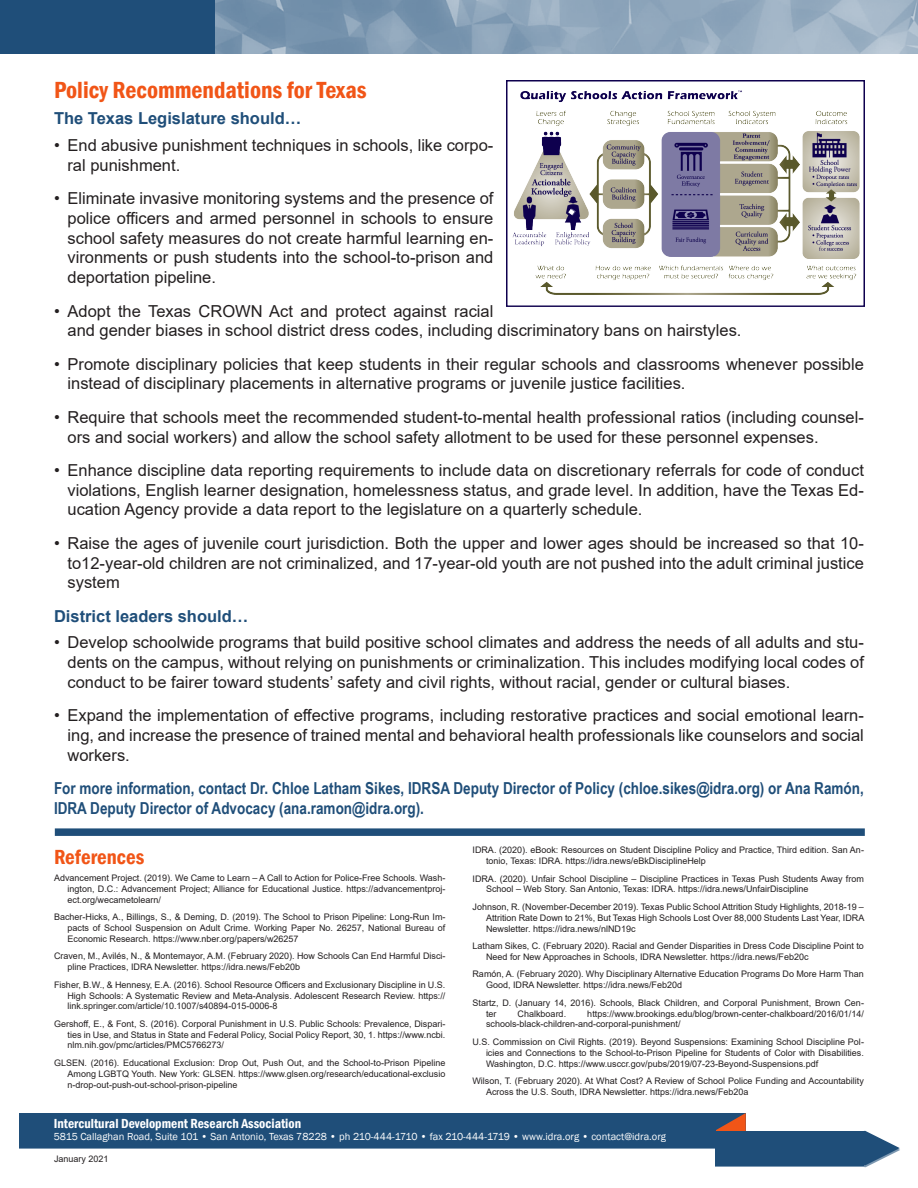
<style>
.page{position:relative;width:918px;height:1188px;background:#fff}
.page>*{position:absolute;margin:0;border:0;box-sizing:border-box;transform-origin:0 0}
.Paragraph_Style_2{font:600 condensed 24px "Franklin Gothic";color:#f15517}
.Paragraph_Style_2-2{font:600 condensed 21px "Franklin Gothic";color:#f15517}
.t1{font:16.5px/19.8px "Arial";color:#231f20;text-align:justify}
.t2{font:700 16.5px/19.8px "Arial Narrow";color:#1f4e79}
.Paragraph_Style_2-3{font:700 16.5px "Arial";color:#1f4e79}
.t3{font:600 condensed 13.5px "Franklin Gothic";color:#fff}
.t4{font:10.5px "Franklin Gothic";color:#fff}
.Paragraph_Style_5{font:9px/10.8px "Arial";color:#231f20}
</style>
<div class="page">
<div style="left:19px;top:1114px;width:727px;height:35px;background:#7d98b1"></div>
<div style="left:716px;top:1133px;width:148px;height:34px;background:#1f4e79"></div>
<svg style="left:809px;top:1131px;width:91px;height:36px"></svg>
<div style="left:19px;top:1113px;width:727px;height:35px;background:#1f4e79"></div>
<svg style="left:716px;top:1113px;width:30px;height:18px"></svg>
<div style="left:715px;top:1131px;width:149px;height:34px;background:#1f4e79"></div>
<img style="left:214px;top:0;width:704px;height:54px">
<div style="left:0;top:0;width:214px;height:54px;background:#1f4e79"></div>
<div style="left:55px;top:828px;width:810px;height:8px;background:#1f4e79"></div>
<img style="left:507px;top:81px;width:357px;height:226px">
<p class="Paragraph_Style_2" style="left:54px;top:74px;width:314px">Policy Recommendations for Texas</p>
<p class="Paragraph_Style_2-3" style="left:54px;top:107px;width:249px">The Texas Legislature should…</p>
<p class="t1" style="left:68px;top:135px;width:427px;text-indent:-14px">• End abusive punishment techniques in schools, like corpo&shy;ral punishment.</p>
<p class="t1" style="left:68px;top:188px;width:427px;text-indent:-14px">• Eliminate invasive monitoring systems and the presence of police officers and armed personnel in schools to ensure school safety measures do not create harmful learning en&shy;vironments or push students into the school-to-prison and deportation pipeline.</p>
<p class="t1" style="left:68px;top:301px;width:676px;text-indent:-14px">• Adopt the Texas CROWN Act and protect against racial<br>and gender biases in school district dress codes, including discriminatory bans on hairstyles.</p>
<p class="t1" style="left:68px;top:354px;width:798px;text-indent:-14px">• Promote disciplinary policies that keep students in their regular schools and classrooms whenever possible instead of disciplinary placements in alternative programs or juvenile justice facilities.</p>
<p class="t1" style="left:68px;top:407px;width:798px;text-indent:-14px">• Require that schools meet the recommended student-to-mental health professional ratios (including counsel&shy;ors and social workers) and allow the school safety allotment to be used for these personnel expenses.</p>
<p class="t1" style="left:68px;top:460px;width:798px;text-indent:-14px">• Enhance discipline data reporting requirements to include data on discretionary referrals for code of conduct violations, English learner designation, homelessness status, and grade level. In addition, have the Texas Ed&shy;ucation Agency provide a data report to the legislature on a quarterly schedule.</p>
<p class="t1" style="left:68px;top:533px;width:798px;text-indent:-14px">• Raise the ages of juvenile court jurisdiction. Both the upper and lower ages should be increased so that 10- to12-year-old children are not criminalized, and 17-year-old youth are not pushed into the adult criminal justice system</p>
<p class="Paragraph_Style_2-3" style="left:54px;top:604px;width:196px">District leaders should…</p>
<p class="t1" style="left:68px;top:632px;width:798px;text-indent:-14px">• Develop schoolwide programs that build positive school climates and address the needs of all adults and stu&shy;dents on the campus, without relying on punishments or criminalization. This includes modifying local codes of conduct to be fairer toward students’ safety and civil rights, without racial, gender or cultural biases.</p>
<p class="t1" style="left:68px;top:705px;width:798px;text-indent:-14px">• Expand the implementation of effective programs, including restorative practices and social emotional learn&shy;ing, and increase the presence of trained mental and behavioral health professionals like counselors and social workers.</p>
<p class="t2" style="left:54px;top:777px;width:811px">For more information, contact Dr. Chloe Latham Sikes, IDRSA Deputy Director of Policy (chloe.sikes@idra.org) or Ana Ramón,<br>IDRA Deputy Director of Advocacy (ana.ramon@idra.org).</p>
<p class="Paragraph_Style_2-2" style="left:54px;top:842px;width:92px">References</p>
<p class="Paragraph_Style_5" style="left:68px;top:872px;width:379px;text-align:justify;text-indent:-14px">Advancement Project. (2019). We Came to Learn – A Call to Action for Police-Free Schools. Wash&shy;ington, D.C.: Advancement Project; Alliance for Educational Justice. https://advancementproj&shy;ect.org/wecametolearn/</p>
<p class="Paragraph_Style_5" style="left:68px;top:912px;width:379px;text-align:justify;text-indent:-14px">Bacher-Hicks, A., Billings, S., &amp; Deming, D. (2019). The School to Prison Pipeline: Long-Run Im&shy;pacts of School Suspension on Adult Crime. Working Paper No. 26257, National Bureau of Economic Research. https://www.nber.org/papers/w26257</p>
<p class="Paragraph_Style_5" style="left:68px;top:951px;width:379px;text-indent:-14px">Craven, M., Avilés, N., &amp; Montemayor, A.M. (February 2020). How Schools Can End Harmful Disci&shy;pline Practices, IDRA Newsletter. https://idra.news/Feb20b</p>
<p class="Paragraph_Style_5" style="left:68px;top:979px;width:380px;text-align:justify;text-indent:-14px">Fisher, B.W., &amp; Hennesy, E.A. (2016). School Resource Officers and Exclusionary Discipline in U.S.<br>High Schools: A Systematic Review and Meta-Analysis. Adolescent Research Review. https:// link.springer.com/article/10.1007/s40894-015-0006-8</p>
<p class="Paragraph_Style_5" style="left:68px;top:1018px;width:379px;text-align:justify;text-indent:-14px">Gershoff, E., &amp; Font, S. (2016). Corporal Punishment in U.S. Public Schools: Prevalence, Dispari&shy;ties in Use, and Status in State and Federal Policy, Social Policy Report, 30, 1. https://www.ncbi. nlm.nih.gov/pmc/articles/PMC5766273/</p>
<p class="Paragraph_Style_5" style="left:68px;top:1057px;width:379px;text-align:justify;text-indent:-14px">GLSEN. (2016). Educational Exclusion: Drop Out, Push Out, and the School-to-Prison Pipeline Among LGBTQ Youth. New York: GLSEN. https://www.glsen.org/research/educational-exclusio n-drop-out-push-out-school-prison-pipeline</p>
<p class="Paragraph_Style_5" style="left:486px;top:845px;width:379px;text-indent:-14px">IDRA. (2020). eBook: Resources on Student Discipline Policy and Practice, Third edition. San An&shy;tonio, Texas: IDRA. https://idra.news/eBkDisciplineHelp</p>
<p class="Paragraph_Style_5" style="left:486px;top:873px;width:379px;text-indent:-14px">IDRA. (2020). Unfair School Discipline – Discipline Practices in Texas Push Students Away from<br>School – Web Story. San Antonio, Texas: IDRA. https://idra.news/UnfairDiscipline</p>
<p class="Paragraph_Style_5" style="left:486px;top:901px;width:380px;text-align:justify;text-indent:-14px">Johnson, R. (November-December 2019). Texas Public School Attrition Study Highlights, 2018-19 – Attrition Rate Down to 21%, But Texas High Schools Lost Over 88,000 Students Last Year, IDRA Newsletter. https://idra.news/nlND19c</p>
<p class="Paragraph_Style_5" style="left:486px;top:941px;width:379px;text-indent:-14px">Latham Sikes, C. (February 2020). Racial and Gender Disparities in Dress Code Discipline Point to<br>Need for New Approaches in Schools, IDRA Newsletter. https://idra.news/Feb20c</p>
<p class="Paragraph_Style_5" style="left:486px;top:969px;width:379px;text-indent:-14px">Ramón, A. (February 2020). Why Disciplinary Alternative Education Programs Do More Harm Than<br>Good, IDRA Newsletter. https://idra.news/Feb20d</p>
<p class="Paragraph_Style_5" style="left:486px;top:997px;width:379px;text-indent:-14px">Startz, D. (January 14, 2016). Schools, Black Children, and Corporal Punishment, Brown Cen&shy;ter</p>
<p class="Paragraph_Style_5" style="left:486px;top:1008px;width:379px;text-indent:101px">https://www.brookings.edu/blog/brown-center-chalkboard/2016/01/14/ schools-black-children-and-corporal-punishment/</p>
<p class="Paragraph_Style_5" style="left:486px;top:1036px;width:379px;text-align:justify;text-indent:-14px">U.S. Commission on Civil Rights. (2019). Beyond Suspensions: Examining School Discipline Pol&shy;icies and Connections to the School-to-Prison Pipeline for Students of Color with Disabilities.<br>Washington, D.C. https://www.usccr.gov/pubs/2019/07-23-Beyond-Suspensions.pdf</p>
<p class="Paragraph_Style_5" style="left:486px;top:1076px;width:379px;text-indent:-14px">Wilson, T. (February 2020). At What Cost? A Review of School Police Funding and Accountability<br>Across the U.S. South, IDRA Newsletter. https://idra.news/Feb20a</p>
<p class="Paragraph_Style_5" style="left:518px;top:1008px;width:50px">Chalkboard.</p>
<h3 class="t3" style="left:54px;top:1115px;width:249px">Intercultural Development Research Association</h3>
<p class="t4" style="left:54px;top:1130px;width:614px">5815 Callaghan Road, Suite 101 • San Antonio, Texas 78228 • ph 210-444-1710 • fax 210-444-1719 • www.idra.org • contact@idra.org</p>
<p class="Paragraph_Style_5" style="left:54px;top:1154px;width:56px">January 2021</p>
</div>
